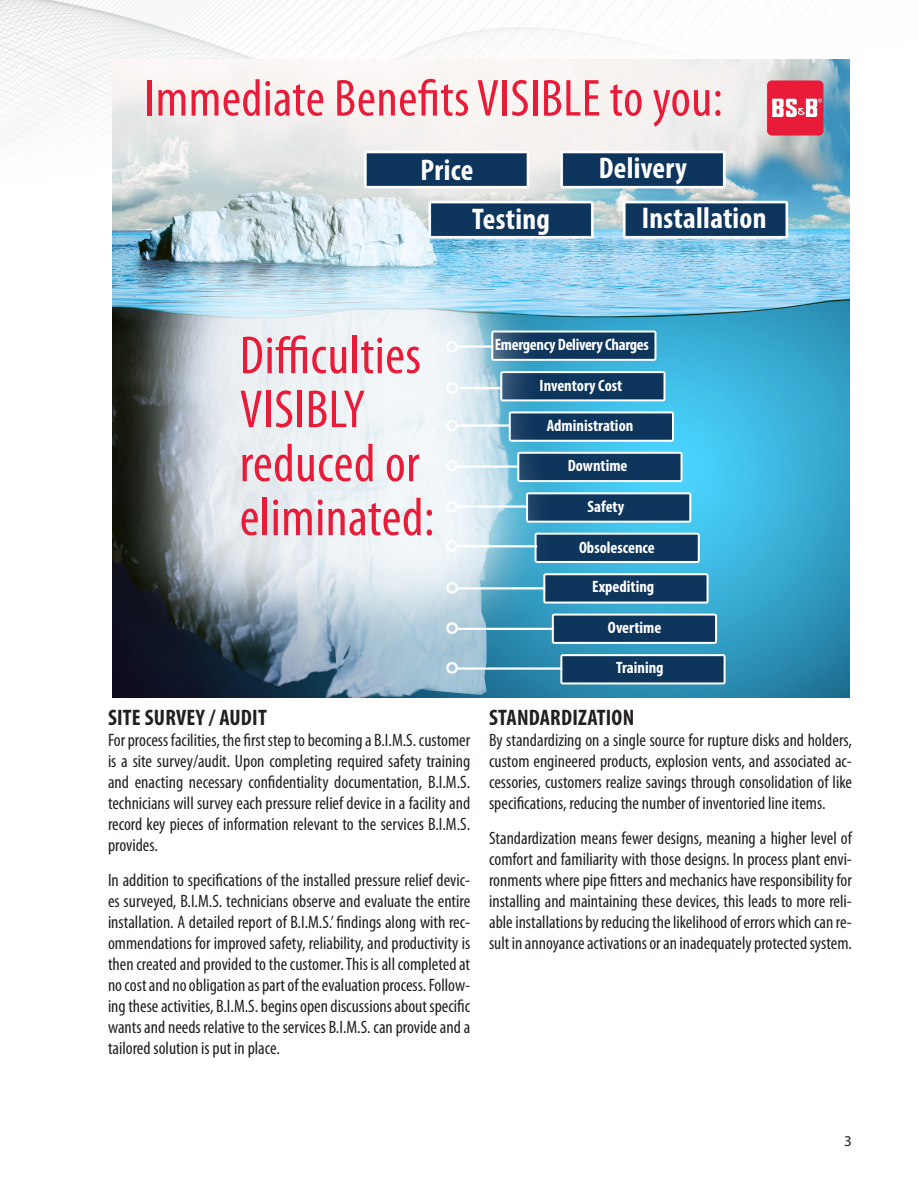
<style>
.page{position:relative;width:918px;height:1188px;background:#fff}
.page>*{position:absolute;margin:0;border:0;box-sizing:border-box;transform-origin:0 0}
.t1{font:condensed 54px "Myriad Pro";letter-spacing:.01em;color:#e91b38}
.t2{font:condensed 52.5px "Myriad Pro";letter-spacing:.01em;color:#e91b38}
.t3{font:700 condensed 30px "Myriad Pro";letter-spacing:.01em;color:#fff}
.header1{font:700 condensed 22.5px "Myriad Pro";letter-spacing:.01em;color:#231f20}
.t4{font:condensed 18px/21px "Myriad Pro";color:#231f20;text-align:justify}
.t5{font:700 condensed 16.5px "Myriad Pro";color:#fff}
.t6{font:700 condensed 16.5px "Myriad Pro";letter-spacing:-.02em;color:#fff}
.t7{font:15px "Myriad Pro";color:#231f20}
</style>
<div class="page">
<img style="left:0;top:0;width:850px;height:698px">
<img style="left:112px;top:59px;width:737px;height:639px">
<div style="left:119px;top:213px;width:435px;height:447px;background:#fff;opacity:.85"></div>
<svg style="left:767px;top:80px;width:56px;height:56px"></svg>
<hr style="left:456px;top:345px;width:37px;height:3px;background:#fff">
<div style="left:446px;top:341px;width:12px;height:12px;border:2px solid #fff;border-radius:50%"></div>
<hr style="left:460px;top:387px;width:42px;height:2px;background:#fff">
<hr style="left:457px;top:424px;width:53px;height:3px;background:#fff">
<hr style="left:457px;top:465px;width:61px;height:3px;background:#fff">
<hr style="left:457px;top:505px;width:70px;height:3px;background:#fff">
<hr style="left:457px;top:545px;width:80px;height:2px;background:#fff">
<hr style="left:457px;top:587px;width:88px;height:3px;background:#fff">
<hr style="left:456px;top:628px;width:98px;height:2px;background:#fff">
<hr style="left:457px;top:667px;width:105px;height:3px;background:#fff">
<div style="left:446px;top:382px;width:12px;height:12px;border:2px solid #fff;border-radius:50%"></div>
<div style="left:446px;top:420px;width:12px;height:12px;border:2px solid #fff;border-radius:50%"></div>
<div style="left:446px;top:460px;width:12px;height:12px;border:2px solid #fff;border-radius:50%"></div>
<div style="left:446px;top:501px;width:12px;height:12px;border:2px solid #fff;border-radius:50%"></div>
<div style="left:446px;top:540px;width:12px;height:12px;border:2px solid #fff;border-radius:50%"></div>
<div style="left:446px;top:582px;width:12px;height:12px;border:2px solid #fff;border-radius:50%"></div>
<div style="left:446px;top:622px;width:12px;height:12px;border:2px solid #fff;border-radius:50%"></div>
<div style="left:446px;top:662px;width:12px;height:12px;border:2px solid #fff;border-radius:50%"></div>
<p class="t2" style="left:145px;top:66px;width:580px">Immediate Benefits VISIBLE to you:</p>
<p class="t3" style="left:421px;top:151px;width:54px">Price</p>
<p class="t3" style="left:599px;top:149px;width:90px">Delivery</p>
<p class="t3" style="left:472px;top:201px;width:79px">Testing</p>
<p class="t3" style="left:642px;top:200px;width:126px">Installation</p>
<p class="t1" style="left:240px;top:323px;width:183px">Difficulties</p>
<p class="t1" style="left:240px;top:377px;width:127px">VISIBLY</p>
<p class="t1" style="left:240px;top:431px;width:181px">reduced or</p>
<p class="t1" style="left:240px;top:485px;width:196px">eliminated:</p>
<p class="header1" style="left:108px;top:704px;width:160px">SITE SURVEY / AUDIT</p>
<p class="t4" style="left:108px;top:730px;width:364px">For process facilities, the first step to becoming a B.I.M.S. customer is a site survey/audit. Upon completing required safety training and enacting necessary confidentiality documentation, B.I.M.S. technicians will survey each pressure relief device in a facility and record key pieces of information relevant to the services B.I.M.S. provides.</p>
<p class="t4" style="left:108px;top:869px;width:364px">In addition to specifications of the installed pressure relief devic&shy;es surveyed, B.I.M.S. technicians observe and evaluate the entire installation. A detailed report of B.I.M.S.’ findings along with rec&shy;ommendations for improved safety, reliability, and productivity is then created and provided to the customer. This is all completed at no cost and no obligation as part of the evaluation process. Follow&shy;ing these activities, B.I.M.S. begins open discussions about specific wants and needs relative to the services B.I.M.S. can provide and a tailored solution is put in place.</p>
<p class="t6" style="left:495px;top:334px;width:155px">Emergency Delivery Charges</p>
<p class="t5" style="left:540px;top:375px;width:84px">Inventory Cost</p>
<p class="t5" style="left:547px;top:416px;width:88px">Administration</p>
<p class="t5" style="left:568px;top:455px;width:61px">Downtime</p>
<p class="t5" style="left:587px;top:496px;width:38px">Safety</p>
<p class="t5" style="left:579px;top:537px;width:77px">Obsolescence</p>
<p class="t5" style="left:592px;top:576px;width:64px">Expediting</p>
<p class="t5" style="left:608px;top:617px;width:55px">Overtime</p>
<p class="t5" style="left:616px;top:657px;width:49px">Training</p>
<p class="header1" style="left:489px;top:704px;width:147px">STANDARDIZATION</p>
<p class="t4" style="left:489px;top:730px;width:364px">By standardizing on a single source for rupture disks and holders, custom engineered products, explosion vents, and associated ac&shy;cessories, customers realize savings through consolidation of like specifications, reducing the number of inventoried line items.</p>
<p class="t4" style="left:489px;top:827px;width:364px">Standardization means fewer designs, meaning a higher level of comfort and familiarity with those designs. In process plant envi&shy;ronments where pipe fitters and mechanics have responsibility for installing and maintaining these devices, this leads to more reli&shy;able installations by reducing the likelihood of errors which can re&shy;sult in annoyance activations or an inadequately protected system.</p>
<p class="t7" style="left:844px;top:1131px;width:9px">3</p>
</div>
